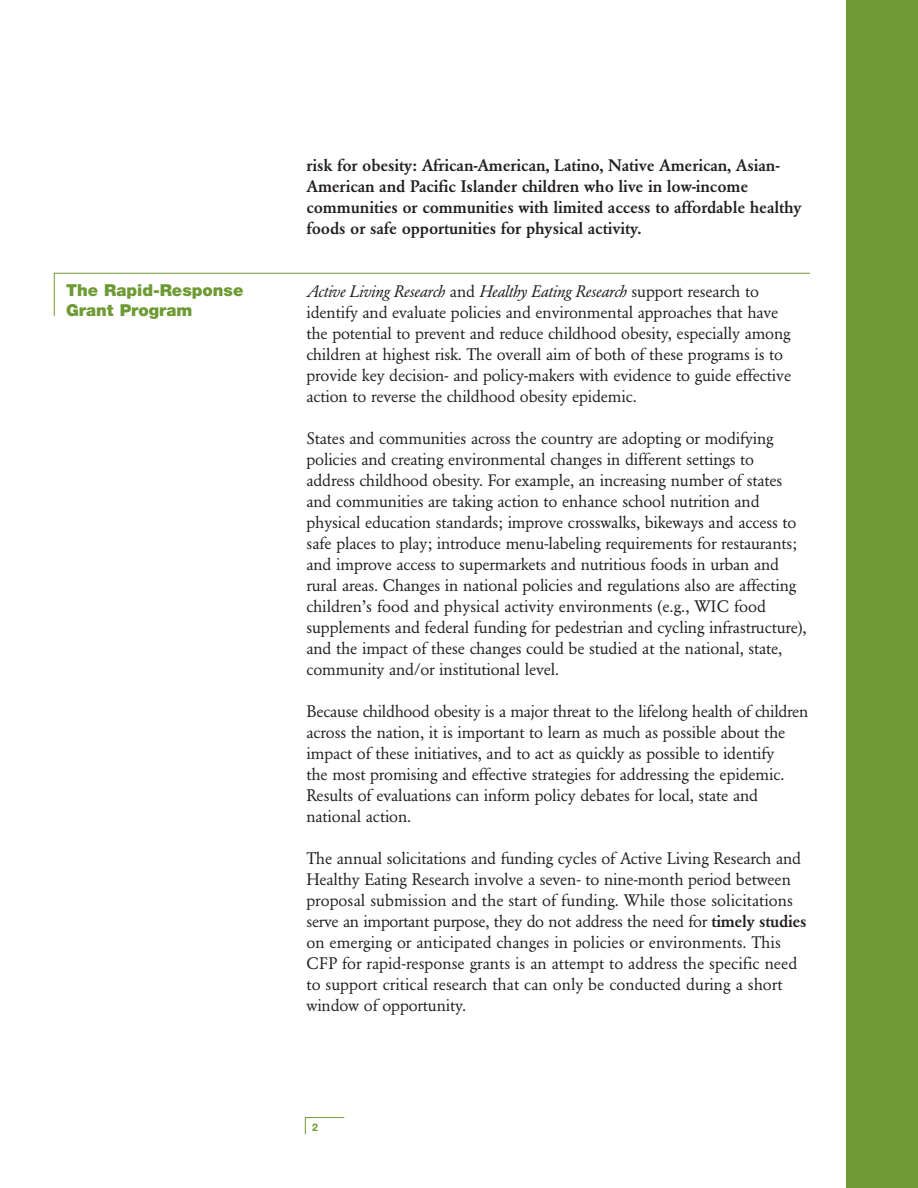
<style>
.page{position:relative;width:918px;height:1188px;background:#fff}
.page>*{position:absolute;margin:0;border:0;box-sizing:border-box;transform-origin:0 0}
.t1{font:16.5px/21px "Garamond BE";letter-spacing:-.01em;color:#231f20}
.t2{font:500 16.5px/21px "Garamond BE";letter-spacing:-.01em;color:#231f20}
.t3{font:900 16.5px/19.5px "Helvetica Neue LT";color:#6e9a34}
.t4{font:700 10.5px "Helvetica Neue LT";color:#6e9a34}
.s1{font-style:italic}
.s2{font-weight:500}
</style>
<div class="page">
<div style="left:846px;top:0;width:72px;height:1188px;background:#6e9a34"></div>
<svg style="left:305px;top:1117px;width:40px;height:18px"></svg>
<svg style="left:54px;top:273px;width:757px;height:43px"></svg>
<p class="t3" style="left:66px;top:282px;width:179px">The Rapid-Response<br>Grant Program</p>
<p class="t2" style="left:306px;top:156px;width:497px">risk for obesity: African-American, Latino, Native American, Asian-American and Pacific Islander children who live in low-income communities or communities with limited access to affordable healthy foods or safe opportunities for physical activity.</p>
<p class="t1" style="left:306px;top:282px;width:486px"><span class="s1">Active Living Research</span> and <span class="s1">Healthy Eating Research</span> support research to identify and evaluate policies and environmental approaches that have the potential to prevent and reduce childhood obesity, especially among children at highest risk. The overall aim of both of these programs is to provide key decision- and policy-makers with evidence to guide effective action to reverse the childhood obesity epidemic.</p>
<p class="t1" style="left:306px;top:429px;width:502px">States and communities across the country are adopting or modifying policies and creating environmental changes in different settings to address childhood obesity. For example, an increasing number of states and communities are taking action to enhance school nutrition and physical education standards; improve crosswalks, bikeways and access to safe places to play; introduce menu-labeling requirements for restaurants; and improve access to supermarkets and nutritious foods in urban and rural areas. Changes in national policies and regulations also are affecting children’s food and physical activity environments (e.g., WIC food supplements and federal funding for pedestrian and cycling infrastructure), and the impact of these changes could be studied at the national, state, community and/or institutional level.</p>
<p class="t1" style="left:306px;top:702px;width:503px">Because childhood obesity is a major threat to the lifelong health of children across the nation, it is important to learn as much as possible about the impact of these initiatives, and to act as quickly as possible to identify<br>the most promising and effective strategies for addressing the epidemic.<br>Results of evaluations can inform policy debates for local, state and national action.</p>
<p class="t1" style="left:306px;top:849px;width:502px">The annual solicitations and funding cycles of Active Living Research and Healthy Eating Research involve a seven- to nine-month period between proposal submission and the start of funding. While those solicitations serve an important purpose, they do not address the need for <span class="s2">timely studies </span>on emerging or anticipated changes in policies or environments. This CFP for rapid-response grants is an attempt to address the specific need to support critical research that can only be conducted during a short window of opportunity.</p>
<p class="t4" style="left:312px;top:1124px;width:7px">2</p>
</div>
